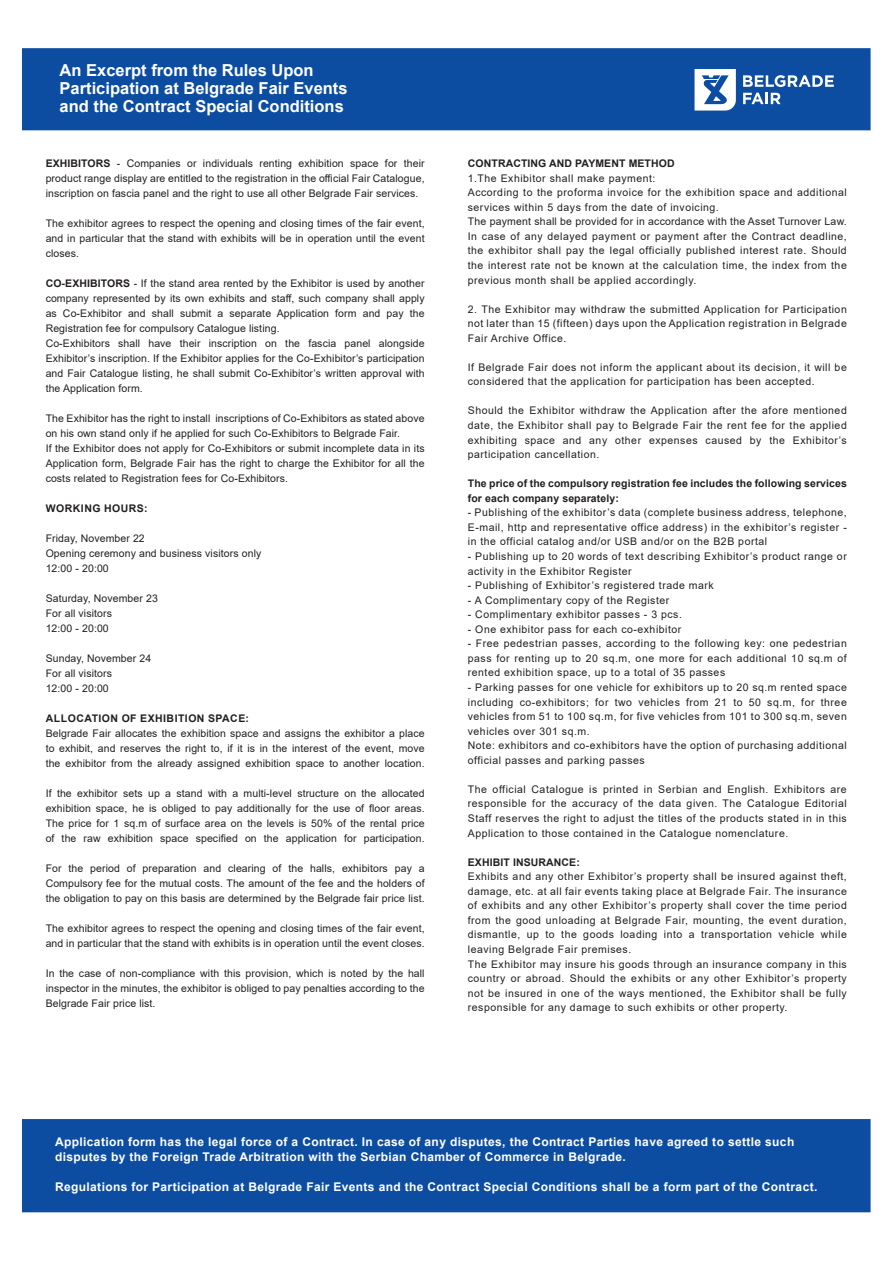
<style>
.page{position:relative;width:893px;height:1263px;background:#fff}
.page>*{position:absolute;margin:0;border:0;box-sizing:border-box;transform-origin:0 0}
.t1{font:700 16.5px/18px "Arial";color:#fff}
.t2{font:700 12px/15px "Arial";letter-spacing:.03em;color:#fff}
.Paragraph_Style_1{font:10.5px/14.5px "Arial";letter-spacing:.05em;color:#231f20;text-align:justify}
.Paragraph_Style_1-2{font:10.5px/15px "Arial";letter-spacing:.01em;color:#231f20}
.Paragraph_Style_1-3{font:700 10.5px/14.5px "Arial";letter-spacing:.01em;color:#231f20}
.Paragraph_Style_1-4{font:10.5px "Arial";letter-spacing:.02em;color:#231f20}
.Paragraph_Style_1-5{font:700 10.5px "Arial";letter-spacing:.045em;color:#231f20}
.s1{font-weight:700}
</style>
<div class="page">
<div style="left:22px;top:48px;width:849px;height:82px;background:#0d4da1;border:2px solid #0d4da1"></div>
<div style="left:22px;top:1119px;width:849px;height:93px;background:#0d4da1;border:2px solid #0d4da1"></div>
<svg style="left:694px;top:69px;width:42px;height:42px"></svg>
<svg style="left:743px;top:75px;width:91px;height:12px"></svg>
<svg style="left:743px;top:93px;width:38px;height:11px"></svg>
<p class="t1" style="left:60px;top:61px;width:255px">An Excerpt from the Rules Upon</p>
<p class="t1" style="left:60px;top:79px;width:289px">Participation at Belgrade Fair Events and the Contract Special Conditions</p>
<p class="Paragraph_Style_1" style="left:46px;top:156px;width:380px;line-height:15px"><span class="s1">EXHIBITORS</span> - Companies or individuals renting exhibition space for their product range display are entitled to the registration in the official Fair Catalogue, inscription on fascia panel and the right to use all other Belgrade Fair services.</p>
<p class="Paragraph_Style_1" style="left:46px;top:216px;width:380px;line-height:15px">The exhibitor agrees to respect the opening and closing times of the fair event, and in particular that the stand with exhibits will be in operation until the event closes.</p>
<p class="Paragraph_Style_1" style="left:46px;top:276px;width:380px;line-height:15px"><span class="s1">CO-EXHIBITORS</span> - If the stand area rented by the Exhibitor is used by another company represented by its own exhibits and staff, such company shall apply as Co-Exhibitor and shall submit a separate Application form and pay the Registration fee for compulsory Catalogue listing.</p>
<p class="Paragraph_Style_1" style="left:46px;top:336px;width:380px;line-height:15px">Co-Exhibitors shall have their inscription on the fascia panel alongside Exhibitor’s inscription. If the Exhibitor applies for the Co-Exhibitor’s participation and Fair Catalogue listing, he shall submit Co-Exhibitor’s written approval with the Application form.</p>
<p class="Paragraph_Style_1-2" style="left:46px;top:411px;width:380px">The Exhibitor has the right to install inscriptions of Co-Exhibitors as stated above on his own stand only if he applied for such Co-Exhibitors to Belgrade Fair.</p>
<p class="Paragraph_Style_1" style="left:46px;top:441px;width:380px;line-height:15px">If the Exhibitor does not apply for Co-Exhibitors or submit incomplete data in its Application form, Belgrade Fair has the right to charge the Exhibitor for all the costs related to Registration fees for Co-Exhibitors.</p>
<p class="Paragraph_Style_1-5" style="left:46px;top:501px;width:103px">WORKING HOURS:</p>
<p class="Paragraph_Style_1-2" style="left:46px;top:531px;width:101px">Friday, November 22</p>
<p class="Paragraph_Style_1-2" style="left:46px;top:546px;width:217px">Opening ceremony and business visitors only</p>
<p class="Paragraph_Style_1" style="left:46px;top:561px;width:65px">12:00 - 20:00</p>
<p class="Paragraph_Style_1-2" style="left:46px;top:591px;width:114px">Saturday, November 23</p>
<p class="Paragraph_Style_1-2" style="left:46px;top:606px;width:68px">For all visitors</p>
<p class="Paragraph_Style_1" style="left:46px;top:621px;width:65px">12:00 - 20:00</p>
<p class="Paragraph_Style_1-2" style="left:46px;top:651px;width:107px">Sunday, November 24</p>
<p class="Paragraph_Style_1-2" style="left:46px;top:666px;width:68px">For all visitors</p>
<p class="Paragraph_Style_1" style="left:46px;top:681px;width:65px">12:00 - 20:00</p>
<p class="Paragraph_Style_1-5" style="left:46px;top:711px;width:205px">ALLOCATION OF EXHIBITION SPACE:</p>
<p class="Paragraph_Style_1" style="left:46px;top:726px;width:380px;line-height:15px">Belgrade Fair allocates the exhibition space and assigns the exhibitor a place to exhibit, and reserves the right to, if it is in the interest of the event, move the exhibitor from the already assigned exhibition space to another location.</p>
<p class="Paragraph_Style_1" style="left:46px;top:786px;width:380px;line-height:15px">If the exhibitor sets up a stand with a multi-level structure on the allocated exhibition space, he is obliged to pay additionally for the use of floor areas.<br>The price for 1 sq.m of surface area on the levels is 50% of the rental price of the raw exhibition space specified on the application for participation.</p>
<p class="Paragraph_Style_1" style="left:46px;top:861px;width:380px;line-height:15px">For the period of preparation and clearing of the halls, exhibitors pay a Compulsory fee for the mutual costs. The amount of the fee and the holders of the obligation to pay on this basis are determined by the Belgrade fair price list.</p>
<p class="Paragraph_Style_1-2" style="left:46px;top:921px;width:380px">The exhibitor agrees to respect the opening and closing times of the fair event, and in particular that the stand with exhibits is in operation until the event closes.</p>
<p class="Paragraph_Style_1" style="left:46px;top:966px;width:380px;line-height:15px">In the case of non-compliance with this provision, which is noted by the hall inspector in the minutes, the exhibitor is obliged to pay penalties according to the Belgrade Fair price list.</p>
<p class="Paragraph_Style_1-3" style="left:468px;top:156px;width:208px">CONTRACTING AND PAYMENT METHOD</p>
<p class="Paragraph_Style_1" style="left:468px;top:171px;width:189px">1.The Exhibitor shall make payment:</p>
<p class="Paragraph_Style_1" style="left:468px;top:185px;width:380px">According to the proforma invoice for the exhibition space and additional services within 5 days from the date of invoicing.</p>
<p class="Paragraph_Style_1-4" style="left:468px;top:214px;width:380px">The payment shall be provided for in accordance with the Asset Turnover Law.</p>
<p class="Paragraph_Style_1" style="left:468px;top:229px;width:380px">In case of any delayed payment or payment after the Contract deadline, the exhibitor shall pay the legal officially published interest rate. Should the interest rate not be known at the calculation time, the index from the previous month shall be applied accordingly.</p>
<p class="Paragraph_Style_1" style="left:468px;top:302px;width:380px">2. The Exhibitor may withdraw the submitted Application for Participation not later than 15 (fifteen) days upon the Application registration in Belgrade Fair Archive Office.</p>
<p class="Paragraph_Style_1" style="left:468px;top:360px;width:380px">If Belgrade Fair does not inform the applicant about its decision, it will be considered that the application for participation has been accepted.</p>
<p class="Paragraph_Style_1" style="left:468px;top:403px;width:380px">Should the Exhibitor withdraw the Application after the afore mentioned date, the Exhibitor shall pay to Belgrade Fair the rent fee for the applied exhibiting space and any other expenses caused by the Exhibitor’s participation cancellation.</p>
<p class="Paragraph_Style_1-3" style="left:468px;top:476px;width:380px">The price of the compulsory registration fee includes the following services for each company separately:</p>
<p class="Paragraph_Style_1" style="left:468px;top:505px;width:380px">- Publishing of the exhibitor’s data (complete business address, telephone, E-mail, http and representative office address) in the exhibitor’s register - in the official catalog and/or USB and/or on the B2B portal</p>
<p class="Paragraph_Style_1" style="left:468px;top:549px;width:380px">- Publishing up to 20 words of text describing Exhibitor’s product range or activity in the Exhibitor Register</p>
<p class="Paragraph_Style_1" style="left:468px;top:578px;width:247px">- Publishing of Exhibitor’s registered trade mark</p>
<p class="Paragraph_Style_1" style="left:468px;top:593px;width:203px">- A Complimentary copy of the Register</p>
<p class="Paragraph_Style_1" style="left:468px;top:607px;width:216px">- Complimentary exhibitor passes - 3 pcs.</p>
<p class="Paragraph_Style_1" style="left:468px;top:622px;width:215px">- One exhibitor pass for each co-exhibitor</p>
<p class="Paragraph_Style_1" style="left:468px;top:636px;width:380px">- Free pedestrian passes, according to the following key: one pedestrian pass for renting up to 20 sq.m, one more for each additional 10 sq.m of rented exhibition space, up to a total of 35 passes</p>
<p class="Paragraph_Style_1" style="left:468px;top:680px;width:380px">- Parking passes for one vehicle for exhibitors up to 20 sq.m rented space including co-exhibitors; for two vehicles from 21 to 50 sq.m, for three vehicles from 51 to 100 sq.m, for five vehicles from 101 to 300 sq.m, seven vehicles over 301 sq.m.</p>
<p class="Paragraph_Style_1" style="left:468px;top:738px;width:380px">Note: exhibitors and co-exhibitors have the option of purchasing additional official passes and parking passes</p>
<p class="Paragraph_Style_1" style="left:468px;top:782px;width:380px">The official Catalogue is printed in Serbian and English. Exhibitors are responsible for the accuracy of the data given. The Catalogue Editorial Staff reserves the right to adjust the titles of the products stated in in this Application to those contained in the Catalogue nomenclature.</p>
<p class="Paragraph_Style_1-3" style="left:468px;top:855px;width:114px">EXHIBIT INSURANCE:</p>
<p class="Paragraph_Style_1" style="left:468px;top:869px;width:380px">Exhibits and any other Exhibitor’s property shall be insured against theft, damage, etc. at all fair events taking place at Belgrade Fair. The insurance of exhibits and any other Exhibitor’s property shall cover the time period from the good unloading at Belgrade Fair, mounting, the event duration, dismantle, up to the goods loading into a transportation vehicle while leaving Belgrade Fair premises.</p>
<p class="Paragraph_Style_1" style="left:468px;top:956px;width:380px">The Exhibitor may insure his goods through an insurance company in this country or abroad. Should the exhibits or any other Exhibitor’s property not be insured in one of the ways mentioned, the Exhibitor shall be fully responsible for any damage to such exhibits or other property.</p>
<p class="t2" style="left:55px;top:1134px;width:741px">Application form has the legal force of a Contract. In case of any disputes, the Contract Parties have agreed to settle such disputes by the Foreign Trade Arbitration with the Serbian Chamber of Commerce in Belgrade.</p>
<p class="t2" style="left:55px;top:1179px;width:764px">Regulations for Participation at Belgrade Fair Events and the Contract Special Conditions shall be a form part of the Contract.</p>
</div>
